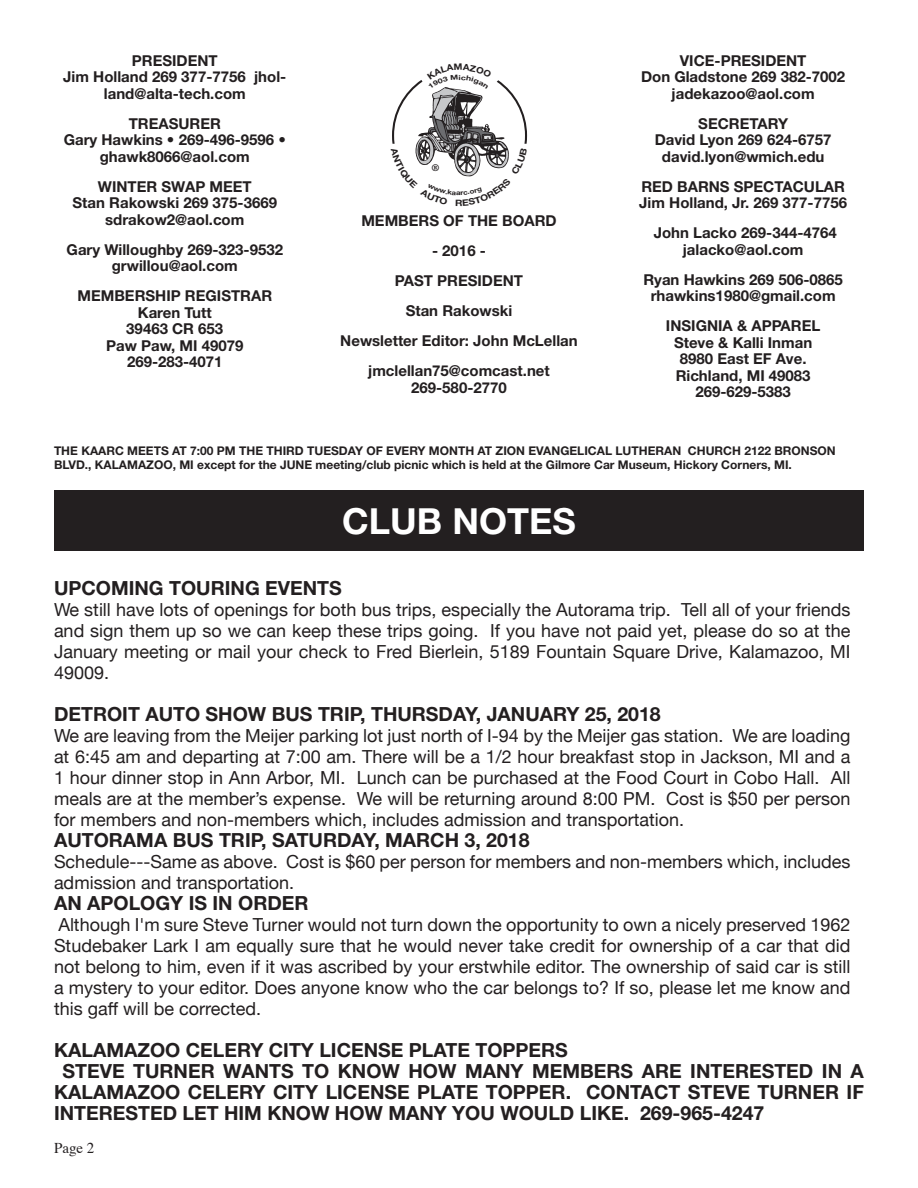
<style>
.page{position:relative;width:918px;height:1188px;background:#fff}
.page>*{position:absolute;margin:0;border:0;box-sizing:border-box;transform-origin:0 0}
.t1{font:700 36px "Helvetica Neue";color:#fff}
.t2{font:27px "Minion Pro";color:#231f20}
.t3{font:700 19.5px/21px "Helvetica Neue";color:#231f20;text-align:justify}
.t4{font:18px/21px "Helvetica Neue";color:#231f20;text-align:justify}
.t5{font:700 15px/16.5px "Helvetica Neue";color:#231f20;text-align:center}
.t6{font:15px "Times";color:#231f20}
.t7{font:700 12px/14.4px "Helvetica Neue";color:#231f20}
</style>
<div class="page">
<div style="left:54px;top:490px;width:810px;height:61px;background:#231f20"></div>
<svg style="left:392px;top:80px;width:135px;height:97px"></svg>
<p class="t5" style="left:63px;top:52px;width:225px">PRESIDENT<br>Jim Holland 269 377-7756 jhol&shy;land@alta-tech.com</p>
<p class="t5" style="left:64px;top:115px;width:224px">TREASURER<br>Gary Hawkins • 269-496-9596 • ghawk8066@aol.com</p>
<p class="t5" style="left:73px;top:178px;width:206px">WINTER SWAP MEET<br>Stan Rakowski 269 375-3669 sdrakow2@aol.com</p>
<p class="t5" style="left:67px;top:241px;width:218px">Gary Willoughby 269-323-9532 grwillou@aol.com</p>
<p class="t5" style="left:77px;top:287px;width:196px">MEMBERSHIP REGISTRAR<br>Karen Tutt<br>39463 CR 653<br>Paw Paw, MI 49079<br>269-283-4071</p>
<p class="t2" style="left:431px;top:156px;width:10px">®</p>
<p class="t5" style="left:361px;top:212px;width:197px">MEMBERS OF THE BOARD</p>
<p class="t5" style="left:432px;top:242px;width:55px">- 2016 -</p>
<p class="t5" style="left:395px;top:272px;width:130px">PAST PRESIDENT</p>
<p class="t5" style="left:406px;top:302px;width:108px">Stan Rakowski</p>
<p class="t5" style="left:340px;top:332px;width:239px">Newsletter Editor: John McLellan</p>
<p class="t5" style="left:368px;top:362px;width:183px">jmclellan75@comcast.net<br>269-580-2770</p>
<p class="t5" style="left:641px;top:52px;width:206px">VICE-PRESIDENT<br>Don Gladstone 269 382-7002 jadekazoo@aol.com</p>
<p class="t5" style="left:655px;top:115px;width:178px">SECRETARY<br>David Lyon 269 624-6757 david.lyon@wmich.edu</p>
<p class="t5" style="left:639px;top:178px;width:209px;text-align:left">RED BARNS SPECTACULAR<br>Jim Holland, Jr. 269 377-7756</p>
<p class="t5" style="left:654px;top:224px;width:185px">John Lacko 269-344-4764 jalacko@aol.com</p>
<p class="t5" style="left:643px;top:271px;width:201px">Ryan Hawkins 269 506-0865 rhawkins1980@gmail.com</p>
<p class="t5" style="left:666px;top:317px;width:156px">INSIGNIA &amp; APPAREL<br>Steve &amp; Kalli Inman<br>8980 East EF Ave.<br>Richland, MI 49083<br>269-629-5383</p>
<p class="t7" style="left:54px;top:443px;width:783px">THE KAARC MEETS AT 7:00 PM THE THIRD TUESDAY OF EVERY MONTH AT ZION EVANGELICAL LUTHERAN CHURCH 2122 BRONSON<br>BLVD., KALAMAZOO, MI except for the JUNE meeting/club picnic which is held at the Gilmore Car Museum, Hickory Corners, MI.</p>
<p class="t1" style="left:342px;top:498px;width:235px">CLUB NOTES</p>
<p class="t3" style="left:54px;top:578px;width:289px">UPCOMING TOURING EVENTS</p>
<p class="t4" style="left:54px;top:601px;width:798px">We still have lots of openings for both bus trips, especially the Autorama trip. Tell all of your friends and sign them up so we can keep these trips going. If you have not paid yet, please do so at the January meeting or mail your check to Fred Bierlein, 5189 Fountain Square Drive, Kalamazoo, MI 49009.</p>
<p class="t3" style="left:54px;top:704px;width:608px">DETROIT AUTO SHOW BUS TRIP, THURSDAY, JANUARY 25, 2018</p>
<p class="t4" style="left:54px;top:727px;width:798px">We are leaving from the Meijer parking lot just north of I-94 by the Meijer gas station. We are loading at 6:45 am and departing at 7:00 am. There will be a 1/2 hour breakfast stop in Jackson, MI and a 1 hour dinner stop in Ann Arbor, MI. Lunch can be purchased at the Food Court in Cobo Hall. All meals are at the member’s expense. We will be returning around 8:00 PM. Cost is $50 per person for members and non-members which, includes admission and transportation.</p>
<p class="t3" style="left:54px;top:830px;width:477px">AUTORAMA BUS TRIP, SATURDAY, MARCH 3, 2018</p>
<p class="t4" style="left:54px;top:853px;width:798px">Schedule---Same as above. Cost is $60 per person for members and non-members which, includes admission and transportation.</p>
<p class="t3" style="left:54px;top:893px;width:256px">AN APOLOGY IS IN ORDER</p>
<p class="t4" style="left:54px;top:916px;width:798px">Although I'm sure Steve Turner would not turn down the opportunity to own a nicely preserved 1962<br>Studebaker Lark I am equally sure that he would never take credit for ownership of a car that did not belong to him, even if it was ascribed by your erstwhile editor. The ownership of said car is still a mystery to your editor. Does anyone know who the car belongs to? If so, please let me know and this gaff will be corrected.</p>
<p class="t3" style="left:54px;top:1040px;width:515px">KALAMAZOO CELERY CITY LICENSE PLATE TOPPERS</p>
<p class="t3" style="left:54px;top:1061px;width:812px;text-indent:9px">STEVE TURNER WANTS TO KNOW HOW MANY MEMBERS ARE INTERESTED IN A KALAMAZOO CELERY CITY LICENSE PLATE TOPPER. CONTACT STEVE TURNER IF INTERESTED LET HIM KNOW HOW MANY YOU WOULD LIKE. 269-965-4247</p>
<p class="t6" style="left:54px;top:1134px;width:42px">Page 2</p>
</div>
